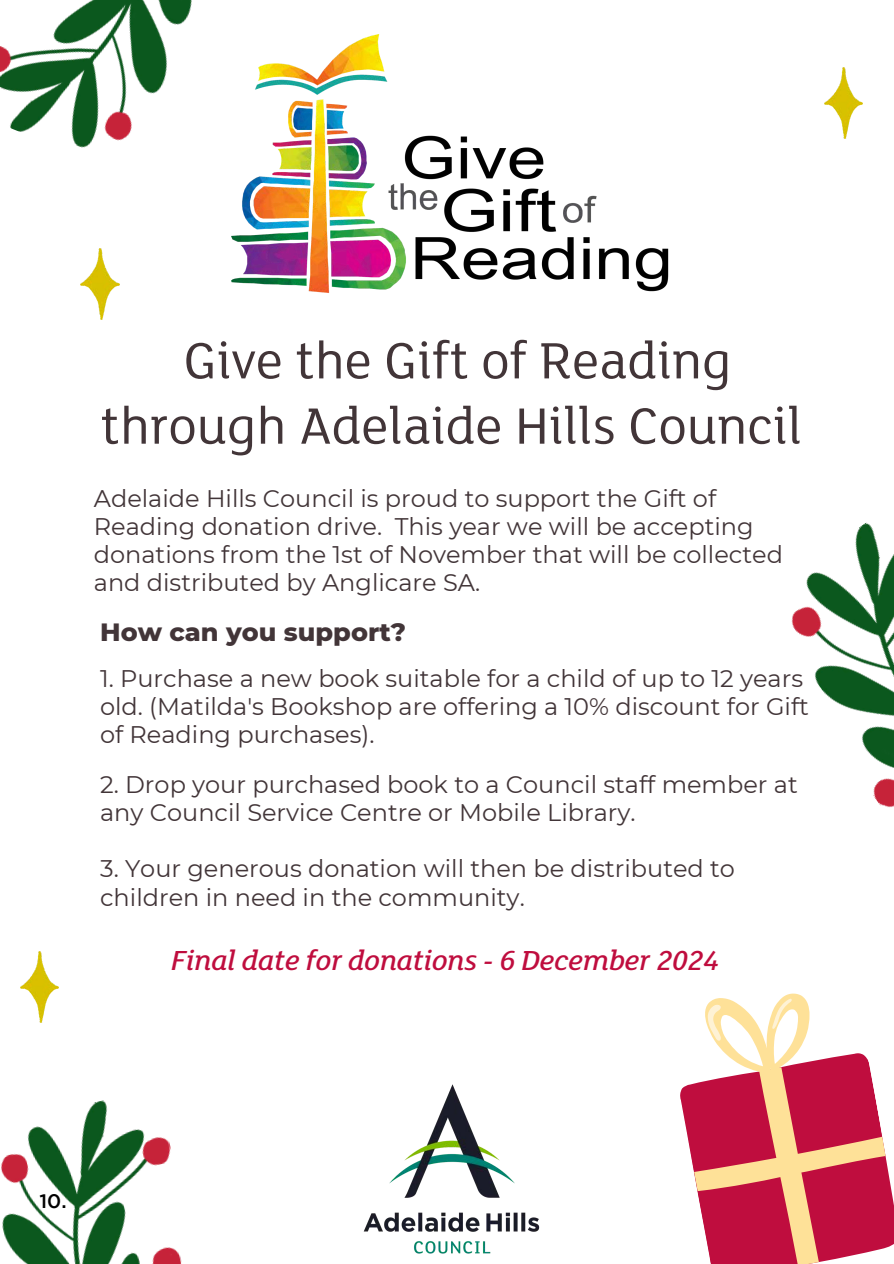
<style>
.page{position:relative;width:894px;height:1264px;background:#fff}
.page>*{position:absolute;margin:0;border:0;box-sizing:border-box;transform-origin:0 0}
.t1{font:55.5px/65.2px "FS Lola";color:#423538;text-align:center}
.t2{font:italic 500 30px "FS Lola";color:#bf0d3e}
.t3{font:800 25.5px "Montserrat";color:#423538}
.t4{font:24px/28.2px "Montserrat";color:#423538}
.t5{font:500 19.5px "Gotham";color:#000}
</style>
<div class="page">
<img style="left:791px;top:522px;width:102px;height:286px">
<img style="left:1px;top:1100px;width:181px;height:163px">
<img style="left:0;top:0;width:192px;height:148px">
<img style="left:20px;top:951px;width:39px;height:71px">
<img style="left:81px;top:248px;width:38px;height:71px">
<img style="left:824px;top:68px;width:38px;height:71px">
<svg style="left:680px;top:993px;width:213px;height:270px;fill:#bf0d3e"></svg>
<svg style="left:705px;top:1003px;width:21px;height:39px"></svg>
<svg style="left:767px;top:998px;width:29px;height:31px"></svg>
<img style="left:363px;top:1084px;width:177px;height:170px">
<img style="left:232px;top:34px;width:437px;height:259px">
<h4 class="t1" style="left:101px;top:332px;width:702px">Give the Gift of Reading through Adelaide Hills Council</h4>
<p class="t4" style="left:94px;top:484px;width:690px">Adelaide Hills Council is proud to support the Gift of Reading donation drive. This year we will be accepting donations from the 1st of November that will be collected and distributed by Anglicare SA.</p>
<p class="t3" style="left:100px;top:616px;width:307px">How can you support?</p>
<h2 class="t4" style="left:100px;top:664px;width:710px">1. Purchase a new book suitable for a child of up to 12 years old. (Matilda's Bookshop are offering a 10% discount for Gift of Reading purchases).</h2>
<p class="t4" style="left:100px;top:770px;width:699px">2. Drop your purchased book to a Council staff member at any Council Service Centre or Mobile Library.</p>
<p class="t4" style="left:100px;top:854px;width:636px">3. Your generous donation will then be distributed to children in need in the community.</p>
<p class="t2" style="left:171px;top:947px;width:549px">Final date for donations - 6 December 2024</p>
<p class="t5" style="left:40px;top:1193px;width:29px">10.</p>
</div>
